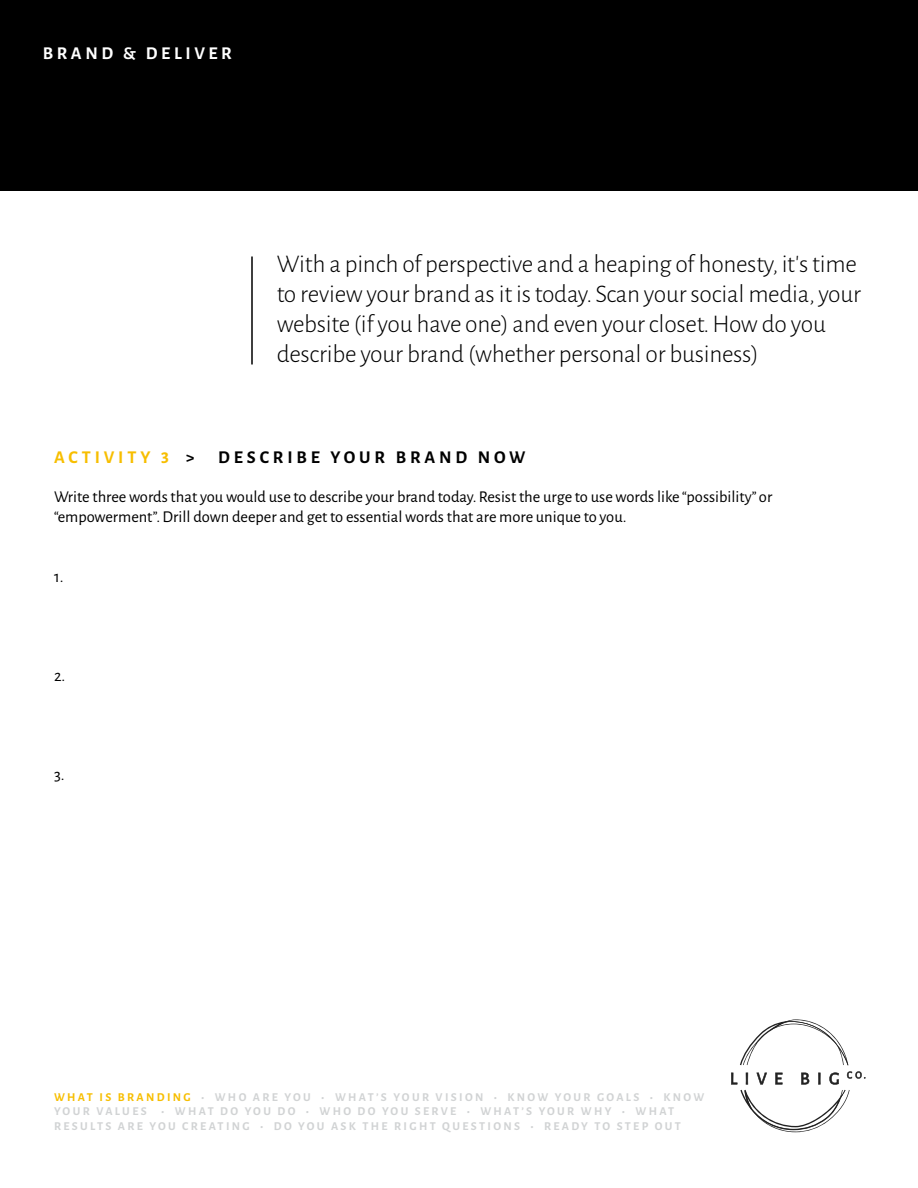
<style>
.page{position:relative;width:918px;height:1188px;background:#fff}
.page>*{position:absolute;margin:0;border:0;box-sizing:border-box;transform-origin:0 0}
.t1{font:300 25.5px/30px "Alegreya Sans";letter-spacing:-.01em;color:#000}
.t2{font:700 18px "Alegreya Sans";letter-spacing:.215em;color:#000}
.t3{font:700 18px "Alegreya Sans";letter-spacing:.2em;color:#fff}
.t4{font:700 18px "Alegreya Sans";letter-spacing:.215em;color:#f7be00}
.t5{font:16.5px/19.8px "Alegreya Sans";color:#000}
.t6{font:700 12px/14.4px "Alegreya Sans";letter-spacing:.195em;color:#d1d3d4}
.s1{color:#000}
.s2{color:#f7be00}
</style>
<div class="page">
<hr style="left:251px;top:256px;width:2px;height:108px;background:#000">
<div style="left:0;top:0;width:918px;height:191px;background:#000"></div>
<svg style="left:731px;top:1019px;width:135px;height:114px"></svg>
<p class="t3" style="left:43px;top:40px;width:191px">BRAND &amp; DELIVER</p>
<p class="t1" style="left:277px;top:248px;width:586px">With a pinch of perspective and a heaping of honesty, it’s time to review your brand as it is today. Scan your social media, your website (if you have one) and even your closet. How do you describe your brand (whether personal or business)</p>
<p class="t4" style="left:54px;top:444px;width:142px">ACTIVITY 3 <span class="s1">&gt;</span></p>
<p class="t2" style="left:218px;top:444px;width:309px">DESCRIBE YOUR BRAND NOW</p>
<p class="t5" style="left:54px;top:487px;width:720px">Write three words that you would use to describe your brand today. Resist the urge to use words like “possibility” or “empowerment”. Drill down deeper and get to essential words that are more unique to you.</p>
<p class="t5" style="left:54px;top:566px;width:11px">1.</p>
<p class="t5" style="left:54px;top:665px;width:13px">2.</p>
<p class="t5" style="left:54px;top:764px;width:12px">3.</p>
<p class="t6" style="left:54px;top:1089px;width:652px"><span class="s2">WHAT IS BRANDING</span> • WHO ARE YOU • WHAT’S YOUR VISION • KNOW YOUR GOALS • KNOW<br>YOUR VALUES • WHAT DO YOU DO • WHO DO YOU SERVE • WHAT’S YOUR WHY • WHAT<br>RESULTS ARE YOU CREATING • DO YOU ASK THE RIGHT QUESTIONS • READY TO STEP OUT</p>
</div>
